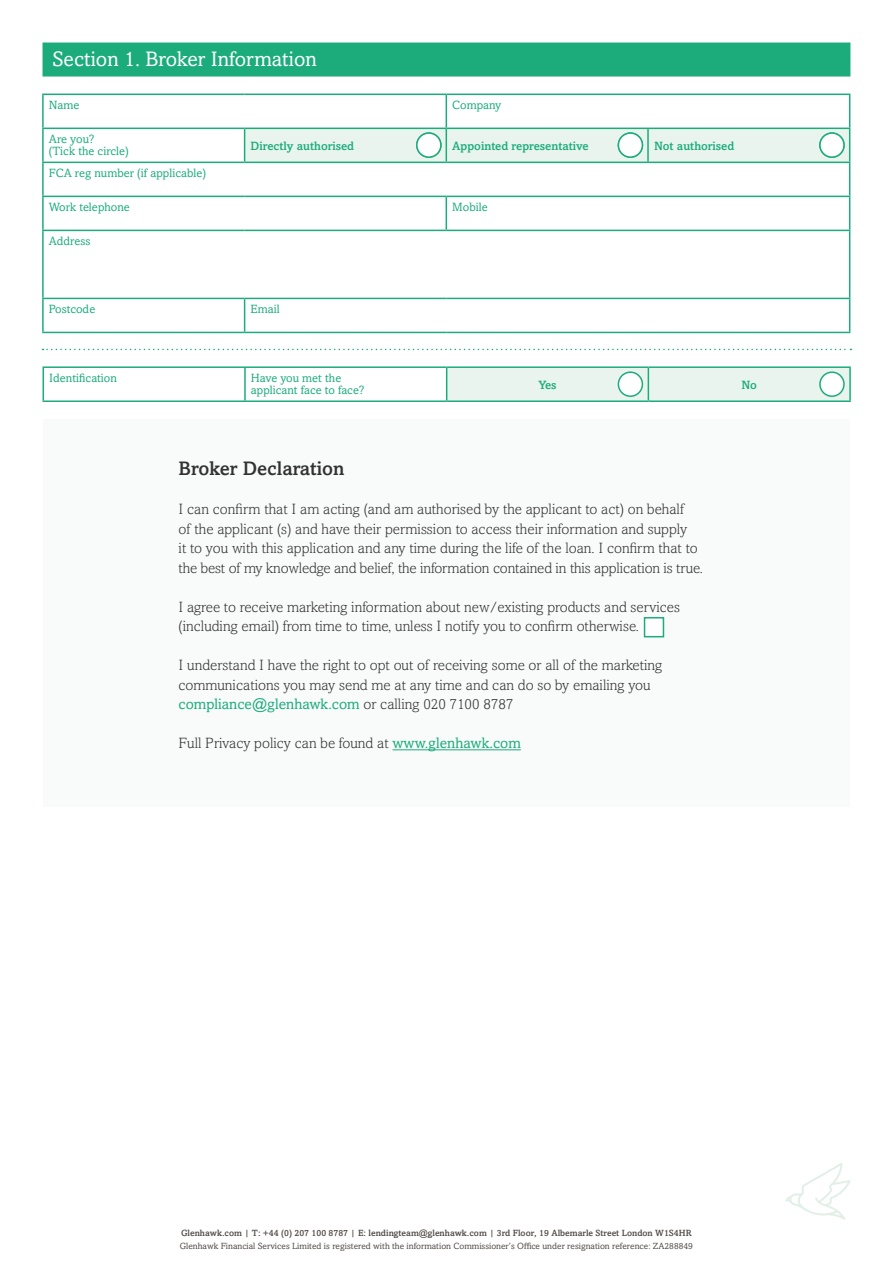
<style>
.page{position:relative;width:893px;height:1263px;background:#fff}
.page>*{position:absolute;margin:0;border:0;box-sizing:border-box;transform-origin:0 0}
.t1{font:21px "Amasis MT Std";color:#fff}
.t2{font:500 19.5px "Amasis MT Std";color:#333232}
.t3{font:300 15px/19.5px "Amasis MT Std";color:#333232}
.t4{font:12px/12px "Amasis MT Std";color:#1cac7c}
.t5{font:500 12px "Amasis MT Std";color:#1cac7c}
.t6{font:9px/12px "Amasis MT Std";color:#4f4946}
.s1{font-weight:400;color:#1cac7c}
.s2{font-weight:500}
.s3{font-family:"Amasis MT Pro";font-weight:500}
</style>
<div class="page">
<svg style="left:785px;top:1163px;width:65px;height:57px"></svg>
<svg style="left:245px;top:129px;width:604px;height:33px;background:#e3f2ea"></svg>
<hr style="left:42px;top:94px;width:203px;height:1px;background:#1cac7c">
<hr style="left:42px;top:95px;width:2px;height:33px;background:#1cac7c">
<hr style="left:245px;top:94px;width:201px;height:1px;background:#1cac7c">
<hr style="left:446px;top:94px;width:202px;height:1px;background:#1cac7c">
<hr style="left:446px;top:95px;width:1px;height:33px;background:#1cac7c">
<hr style="left:648px;top:94px;width:202px;height:1px;background:#1cac7c">
<hr style="left:849px;top:95px;width:1px;height:33px;background:#1cac7c">
<hr style="left:42px;top:128px;width:203px;height:1px;background:#1cac7c">
<hr style="left:42px;top:129px;width:2px;height:33px;background:#1cac7c">
<hr style="left:245px;top:128px;width:201px;height:1px;background:#1cac7c">
<hr style="left:244px;top:129px;width:1px;height:33px;background:#1cac7c">
<hr style="left:446px;top:128px;width:202px;height:1px;background:#1cac7c">
<hr style="left:446px;top:129px;width:1px;height:33px;background:#1cac7c">
<hr style="left:648px;top:128px;width:202px;height:1px;background:#1cac7c">
<hr style="left:647px;top:129px;width:2px;height:33px;background:#1cac7c">
<hr style="left:849px;top:129px;width:1px;height:33px;background:#1cac7c">
<hr style="left:42px;top:162px;width:203px;height:1px;background:#1cac7c">
<hr style="left:42px;top:163px;width:2px;height:33px;background:#1cac7c">
<hr style="left:245px;top:162px;width:201px;height:1px;background:#1cac7c">
<hr style="left:446px;top:162px;width:202px;height:1px;background:#1cac7c">
<hr style="left:648px;top:162px;width:202px;height:1px;background:#1cac7c">
<hr style="left:849px;top:163px;width:1px;height:33px;background:#1cac7c">
<hr style="left:42px;top:196px;width:203px;height:1px;background:#1cac7c">
<hr style="left:42px;top:197px;width:2px;height:33px;background:#1cac7c">
<hr style="left:245px;top:196px;width:201px;height:1px;background:#1cac7c">
<hr style="left:446px;top:196px;width:202px;height:1px;background:#1cac7c">
<hr style="left:446px;top:197px;width:1px;height:33px;background:#1cac7c">
<hr style="left:648px;top:196px;width:202px;height:1px;background:#1cac7c">
<hr style="left:849px;top:197px;width:1px;height:33px;background:#1cac7c">
<hr style="left:42px;top:230px;width:203px;height:1px;background:#1cac7c">
<hr style="left:42px;top:231px;width:2px;height:67px;background:#1cac7c">
<hr style="left:245px;top:230px;width:201px;height:1px;background:#1cac7c">
<hr style="left:446px;top:230px;width:202px;height:1px;background:#1cac7c">
<hr style="left:648px;top:230px;width:202px;height:1px;background:#1cac7c">
<hr style="left:849px;top:231px;width:1px;height:67px;background:#1cac7c">
<hr style="left:42px;top:298px;width:203px;height:1px;background:#1cac7c">
<hr style="left:42px;top:299px;width:2px;height:33px;background:#1cac7c">
<hr style="left:245px;top:298px;width:201px;height:1px;background:#1cac7c">
<hr style="left:244px;top:299px;width:1px;height:33px;background:#1cac7c">
<hr style="left:446px;top:298px;width:202px;height:1px;background:#1cac7c">
<hr style="left:648px;top:298px;width:202px;height:1px;background:#1cac7c">
<hr style="left:849px;top:299px;width:1px;height:33px;background:#1cac7c">
<hr style="left:42px;top:332px;width:203px;height:1px;background:#1cac7c">
<hr style="left:245px;top:332px;width:201px;height:1px;background:#1cac7c">
<hr style="left:446px;top:332px;width:202px;height:1px;background:#1cac7c">
<hr style="left:648px;top:332px;width:202px;height:1px;background:#1cac7c">
<div style="left:43px;top:43px;width:807px;height:34px;background:#1cac7c;border:2px solid #1cac7c"></div>
<svg style="left:43px;top:349px;width:808px;height:1px"></svg>
<div style="left:447px;top:368px;width:402px;height:32px;background:#e8f4ed"></div>
<hr style="left:43px;top:366px;width:202px;height:2px;background:#1cac7c">
<hr style="left:43px;top:368px;width:1px;height:32px;background:#1cac7c">
<hr style="left:245px;top:366px;width:202px;height:2px;background:#1cac7c">
<hr style="left:244px;top:368px;width:2px;height:32px;background:#1cac7c">
<hr style="left:447px;top:366px;width:201px;height:2px;background:#1cac7c">
<hr style="left:446px;top:368px;width:1px;height:32px;background:#1cac7c">
<hr style="left:648px;top:366px;width:203px;height:2px;background:#1cac7c">
<hr style="left:648px;top:368px;width:1px;height:32px;background:#1cac7c">
<hr style="left:849px;top:368px;width:2px;height:32px;background:#1cac7c">
<hr style="left:43px;top:400px;width:202px;height:2px;background:#1cac7c">
<hr style="left:245px;top:400px;width:202px;height:2px;background:#1cac7c">
<hr style="left:447px;top:400px;width:201px;height:2px;background:#1cac7c">
<hr style="left:648px;top:400px;width:203px;height:2px;background:#1cac7c">
<div style="left:618px;top:372px;width:24px;height:24px;background:#fff;border-radius:50%"></div>
<div style="left:618px;top:371px;width:25px;height:26px;border:2px solid #1cac7c;border-radius:50%"></div>
<div style="left:820px;top:372px;width:24px;height:24px;background:#fff;border-radius:50%"></div>
<div style="left:819px;top:371px;width:26px;height:26px;border:2px solid #1cac7c;border-radius:50%"></div>
<div style="left:618px;top:133px;width:24px;height:24px;background:#fff;border-radius:50%"></div>
<div style="left:618px;top:132px;width:25px;height:26px;border:2px solid #1cac7c;border-radius:50%"></div>
<div style="left:820px;top:133px;width:24px;height:24px;background:#fff;border-radius:50%"></div>
<div style="left:819px;top:132px;width:26px;height:26px;border:2px solid #1cac7c;border-radius:50%"></div>
<div style="left:417px;top:133px;width:24px;height:24px;background:#fff;border-radius:50%"></div>
<div style="left:416px;top:132px;width:26px;height:26px;border:2px solid #1cac7c;border-radius:50%"></div>
<div style="left:43px;top:419px;width:807px;height:387px;background:#f8fbf9"></div>
<hr style="left:392px;top:749px;width:129px;height:1px;background:#1cac7c">
<div style="left:644px;top:617px;width:20px;height:20px;background:#fff;border:2px solid #1cac7c"></div>
<h1 class="t1" style="left:52px;top:47px;width:266px">Section 1. Broker Information</h1>
<p class="t4" style="left:49px;top:99px;width:32px">Name</p>
<p class="t4" style="left:452px;top:99px;width:51px">Company</p>
<p class="t4" style="left:49px;top:133px;width:81px">Are you?<br>(Tick the circle)</p>
<p class="t5" style="left:251px;top:138px;width:105px">Directly authorised</p>
<p class="t5" style="left:452px;top:138px;width:138px">Appointed representative</p>
<p class="t5" style="left:654px;top:138px;width:82px">Not authorised</p>
<p class="t4" style="left:49px;top:167px;width:159px">FCA reg number (if applicable)</p>
<p class="t4" style="left:49px;top:201px;width:83px">Work telephone</p>
<p class="t4" style="left:452px;top:201px;width:37px">Mobile</p>
<p class="t4" style="left:49px;top:235px;width:43px">Address</p>
<p class="t4" style="left:49px;top:303px;width:48px">Postcode</p>
<p class="t4" style="left:251px;top:303px;width:31px">Email</p>
<p class="t4" style="left:49px;top:372px;width:69px">Identification</p>
<p class="t4" style="left:251px;top:372px;width:115px">Have you met the applicant face to face?</p>
<p class="t5" style="left:538px;top:377px;width:20px">Yes</p>
<p class="t5" style="left:741px;top:377px;width:17px">No</p>
<h2 class="t2" style="left:179px;top:457px;width:168px">Broker Declaration</h2>
<p class="t3" style="left:179px;top:500px;width:526px">I can confirm that I am acting (and am authorised by the applicant to act) on behalf<br>of the applicant (s) and have their permission to access their information and supply<br>it to you with this application and any time during the life of the loan. I confirm that to the best of my knowledge and belief, the information contained in this application is true.</p>
<p class="t3" style="left:179px;top:597px;width:503px">I agree to receive marketing information about new/existing products and services (including email) from time to time, unless I notify you to confirm otherwise.</p>
<p class="t3" style="left:179px;top:656px;width:485px">I understand I have the right to opt out of receiving some or all of the marketing communications you may send me at any time and can do so by emailing you <span class="s1">compliance@glenhawk.com</span> or calling 020 7100 8787</p>
<p class="t3" style="left:179px;top:734px;width:344px">Full Privacy policy can be found at <span class="s1">www.glenhawk.com</span></p>
<p class="t6" style="left:180px;top:1227px;width:514px"><span class="s2">Glenhawk.com | T: +44 (0) 207 100 8787 | E: lendingteam@glenhawk.com |</span> <span class="s3">3rd Floor, 19 Albemarle Street London W1S4HR<br></span>Glenhawk Financial Services Limited is registered with the information Commissioner’s Office under resignation reference: ZA288849</p>
</div>
